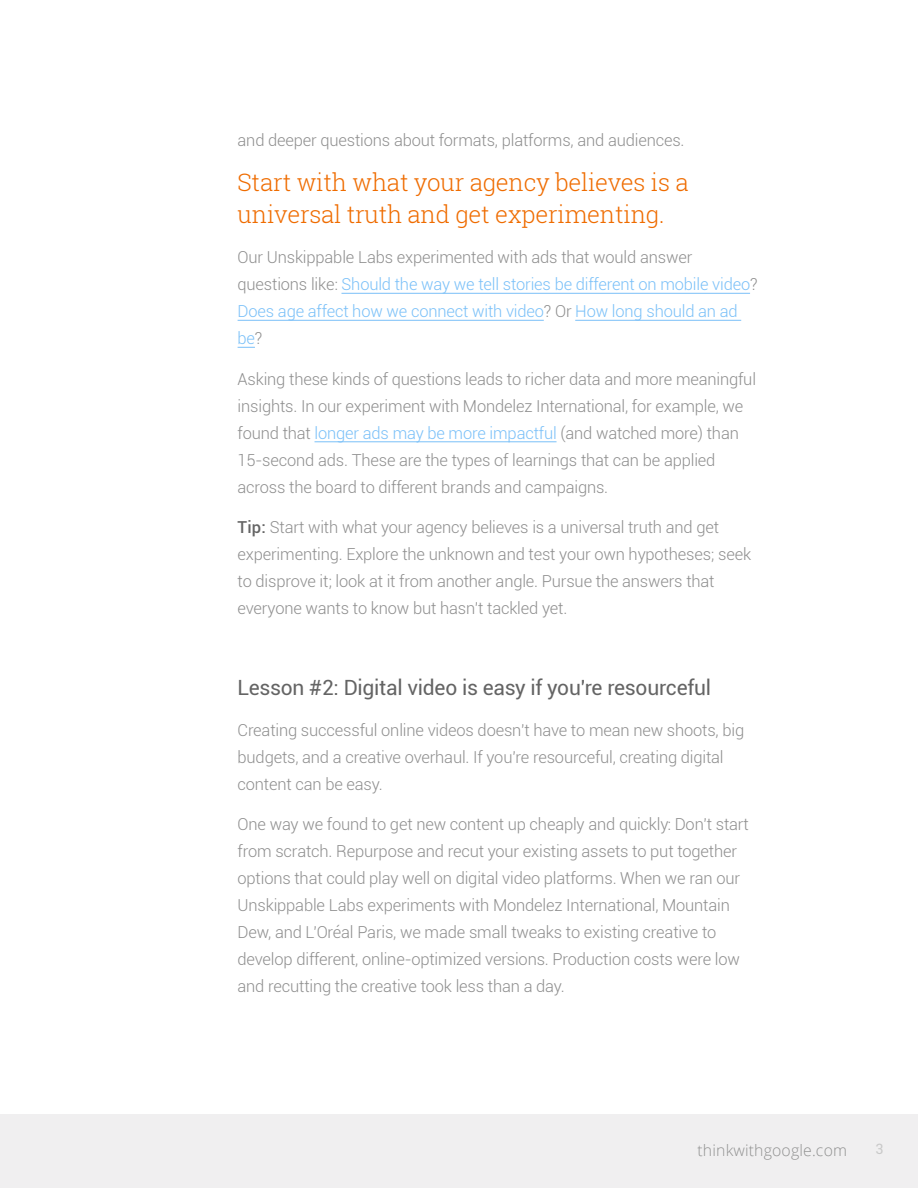
<style>
.page{position:relative;width:918px;height:1188px;background:#fff}
.page>*{position:absolute;margin:0;border:0;box-sizing:border-box;transform-origin:0 0}
.t1{font:300 24px/31.5px "Roboto Slab";letter-spacing:-.01em;color:#ef6c00}
.t2{font:21px "Roboto";letter-spacing:-.015em;color:#646464}
.t3{font:300 16.5px/27px "Roboto";letter-spacing:-.01em;color:#8e8e8e}
.t4{font:300 16.5px/27px "Roboto";letter-spacing:-.01em;color:#7ac0f8}
.t5{font:300 15.75px "Open Sans";letter-spacing:.01em;color:#666766}
.t6{font:14.25px "Roboto";color:#c9c9c9}
.s1{color:#8e8e8e}
.s2{color:#7ac0f8}
.s3{font-weight:500;color:#656565}
</style>
<div class="page">
<div style="left:0;top:1114px;width:918px;height:74px;background:#f0eff0"></div>
<hr style="left:342px;top:293px;width:408px;height:1px;background:#7ac0f8">
<hr style="left:238px;top:320px;width:306px;height:1px;background:#7ac0f8">
<hr style="left:575px;top:320px;width:166px;height:1px;background:#7ac0f8">
<svg style="left:238px;top:347px;width:17px;height:1px"></svg>
<hr style="left:315px;top:441px;width:242px;height:1px;background:#7ac0f8">
<p class="t3" style="left:238px;top:126px;width:448px">and deeper questions about formats, platforms, and audiences.</p>
<h1 class="t1" style="left:238px;top:166px;width:453px">Start with what your agency believes is a universal truth and get experimenting.</h1>
<p class="t4" style="left:238px;top:243px;width:522px"><span class="s1">Our Unskippable Labs experimented with ads that would answer questions like:</span> Should the way we tell stories be different on mobile video<span class="s1">?<br></span>Does age affect how we connect with video<span class="s1">? Or</span> How long should an ad be<span class="s1">?</span></p>
<p class="t3" style="left:238px;top:365px;width:520px">Asking these kinds of questions leads to richer data and more meaningful insights. In our experiment with Mondelez International, for example, we found that <span class="s2">longer ads may be more impactful</span> (and watched more) than 15-second ads. These are the types of learnings that can be applied across the board to different brands and campaigns.</p>
<p class="t3" style="left:238px;top:513px;width:515px"><span class="s3">Tip:</span> Start with what your agency believes is a universal truth and get experimenting. Explore the unknown and test your own hypotheses; seek to disprove it; look at it from another angle. Pursue the answers that everyone wants to know but hasn't tackled yet.</p>
<p class="t2" style="left:238px;top:673px;width:475px">Lesson #2: Digital video is easy if you're resourceful</p>
<p class="t3" style="left:238px;top:716px;width:508px">Creating successful online videos doesn't have to mean new shoots, big budgets, and a creative overhaul. If you're resourceful, creating digital content can be easy.</p>
<p class="t3" style="left:238px;top:810px;width:513px">One way we found to get new content up cheaply and quickly: Don't start from scratch. Repurpose and recut your existing assets to put together options that could play well on digital video platforms. When we ran our Unskippable Labs experiments with Mondelez International, Mountain Dew, and L'Oréal Paris, we made small tweaks to existing creative to develop different, online-optimized versions. Production costs were low and recutting the creative took less than a day.</p>
<p class="t5" style="left:698px;top:1140px;width:151px">thinkwithgoogle.com</p>
<p class="t6" style="left:876px;top:1139px;width:10px">3</p>
</div>
